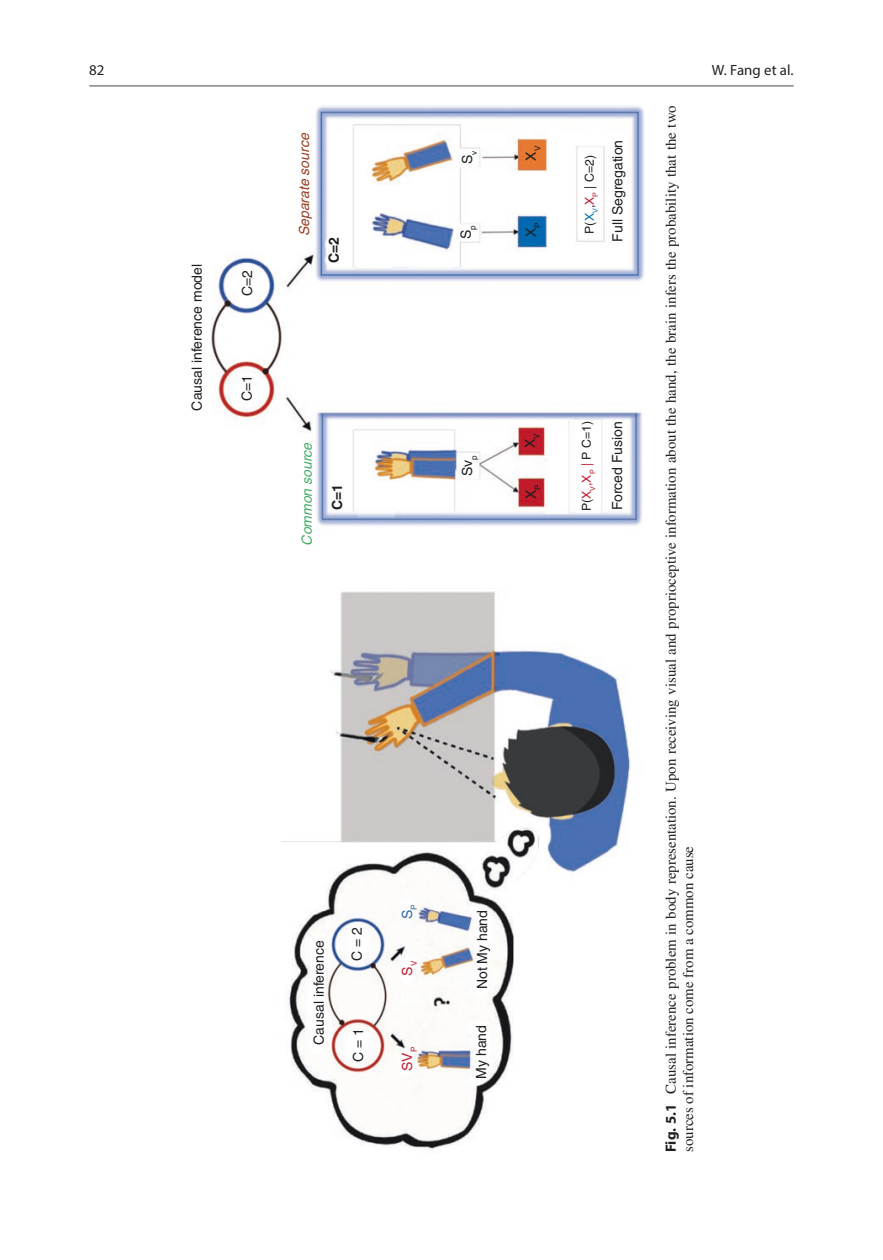
<style>
.page{position:relative;width:883px;height:1260px;background:#fff}
.page>*{position:absolute;margin:0;border:0;box-sizing:border-box;transform-origin:0 0}
.t1{font:14.88px/17.5px "Times LT Std";color:#231f20}
.t2{font:14.88px "Myriad Pro";letter-spacing:.005em;color:#231f20}
.t3{font:14px "Helvetica";color:#1d1e1f}
.t4{font:italic 14px "Helvetica";color:#9c3e25}
.t5{font:italic 14px "Helvetica";color:#46ad6b}
.t6{font:700 14px "Helvetica";color:#1d1e1f}
.t7{font:14px "Helvetica";color:#c51d31}
.t8{font:14px "Helvetica";color:#3366a7}
.t9{font:12.25px "Helvetica";color:#231f20}
.s1{color:#0771b7}
.s2{color:#252125}
.s3{color:#c31b2e}
.s4{font-family:"Myriad Pro";font-weight:700}
</style>
<div class="page">
<img style="left:212px;top:105px;width:432px;height:1046px">
<hr style="left:89px;top:85px;width:705px;height:2px;background:#939598">
<p class="t2" style="left:89px;top:61px;width:17px">82</p>
<p class="t3" style="left:189px;top:411px;width:148px;rotate:-90deg">Causal inference model</p>
<p class="t3" style="left:239px;top:296px;width:28px;rotate:-90deg">C=2</p>
<p class="t3" style="left:239px;top:401px;width:28px;rotate:-90deg">C=1</p>
<p class="t4" style="left:296px;top:236px;width:105px;rotate:-90deg">Separate source</p>
<p class="t6" style="left:326px;top:263px;width:28px;rotate:-90deg">C=2</p>
<p class="t5" style="left:299px;top:546px;width:105px;rotate:-90deg">Common source</p>
<p class="t6" style="left:329px;top:510px;width:28px;rotate:-90deg">C=1</p>
<p class="t3" style="left:459px;top:164px;width:15px;rotate:-90deg">S<sub>v</sub></p>
<p class="t3" style="left:458px;top:239px;width:15px;rotate:-90deg">S<sub>p</sub></p>
<p class="t3" style="left:523px;top:161px;width:16px;rotate:-90deg">X<sub>V</sub></p>
<p class="t3" style="left:523px;top:237px;width:16px;rotate:-90deg">X<sub>P</sub></p>
<p class="t3" style="left:459px;top:476px;width:22px;rotate:-90deg">Sv<sub>p</sub></p>
<p class="t3" style="left:522px;top:448px;width:16px;rotate:-90deg">X<sub>V</sub></p>
<p class="t3" style="left:523px;top:499px;width:16px;rotate:-90deg">X<sub>P</sub></p>
<p class="t3" style="left:311px;top:1045px;width:106px;rotate:-90deg">Causal inference</p>
<p class="t3" style="left:349px;top:961px;width:35px;rotate:-90deg">C = 2</p>
<p class="t8" style="left:399px;top:919px;width:16px;rotate:-90deg">S<sub>P</sub></p>
<p class="t7" style="left:399px;top:976px;width:16px;rotate:-90deg">S<sub>V</sub></p>
<p class="t3" style="left:474px;top:989px;width:81px;rotate:-90deg">Not My hand</p>
<p class="t3" style="left:350px;top:1062px;width:35px;rotate:-90deg">C = 1</p>
<p class="t3" style="left:473px;top:1079px;width:55px;rotate:-90deg">My hand</p>
<p class="t7" style="left:399px;top:1071px;width:26px;rotate:-90deg">SV<sub>P</sub></p>
<p class="t9" style="left:582px;top:234px;width:80px;rotate:-90deg">P(<span class="s1">X</span><sub>V</sub><span class="s2">,</span><span class="s3">X</span><sub>P</sub> | C=2)</p>
<p class="t3" style="left:609px;top:242px;width:103px;rotate:-90deg">Full Segregation</p>
<p class="t9" style="left:580px;top:511px;width:91px;rotate:-90deg">P(<span class="s3">X</span><sub>V</sub><span class="s3">,X</span><sub>P</sub> <span class="s3">|</span> P C=1)</p>
<p class="t3" style="left:609px;top:510px;width:91px;rotate:-90deg">Forced Fusion</p>
<p class="t1" style="left:662px;top:1152px;width:1048px;rotate:-90deg"><span class="s4">Fig. 5.1</span> Causal inference problem in body representation. Upon receiving visual and proprioceptive information about the hand, the brain infers the probability that the two sources of information come from a common cause</p>
<p class="t2" style="left:712px;top:61px;width:83px">W. Fang et al.</p>
</div>
